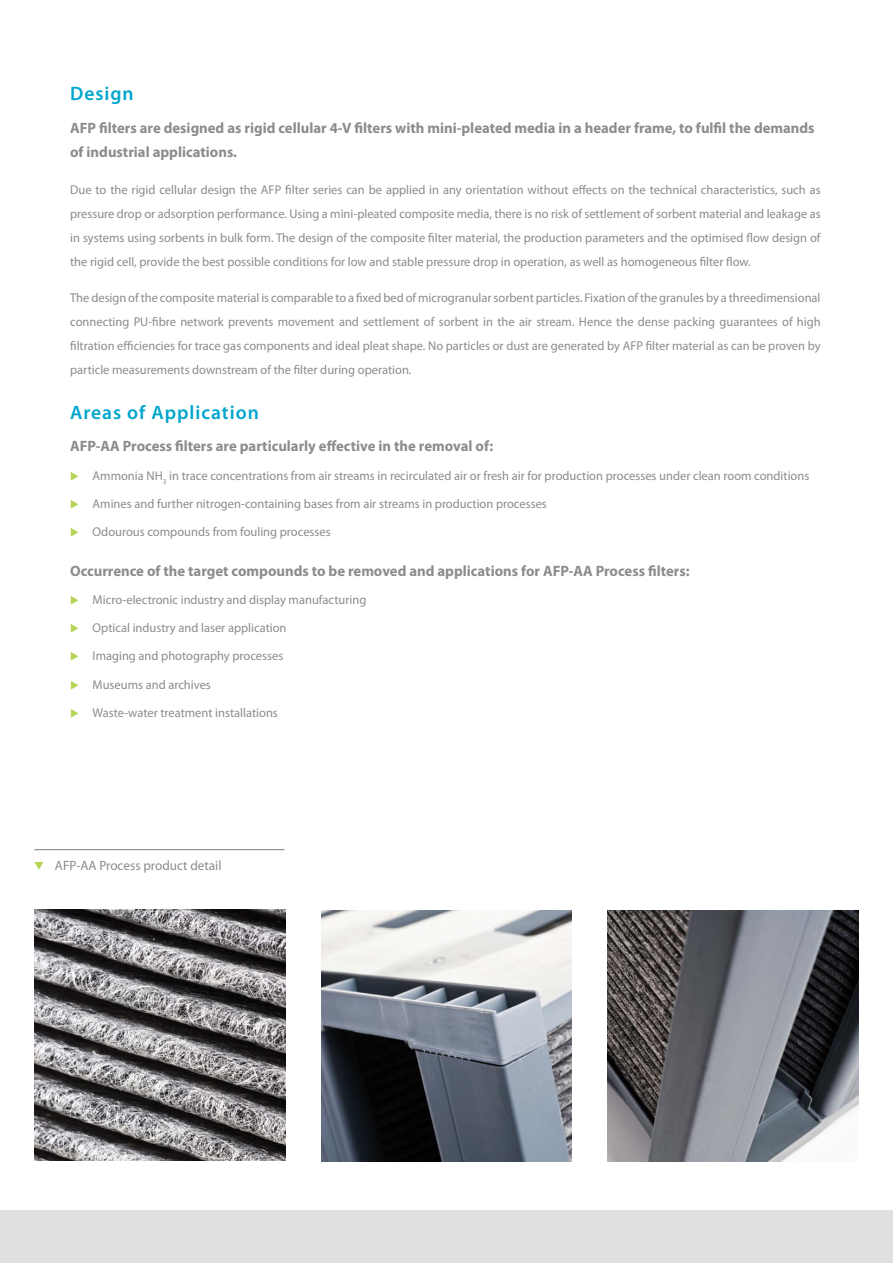
<style>
.page{position:relative;width:893px;height:1263px;background:#fff}
.page>*{position:absolute;margin:0;border:0;box-sizing:border-box;transform-origin:0 0}
.t1{font:600 19.5px "Myriad Pro";letter-spacing:.05em;color:#00a5cc}
.t2{font:700 15px/24px "Myriad Pro";color:#8b8c8d}
.t3{font:13.5px "Myriad Pro";color:#8b8c8d}
.t4{font:12.75px/24px "Myriad Pro";color:#8b8c8d;text-align:justify}
.s1{color:#b3d455}
</style>
<div class="page">
<div style="left:0;top:1210px;width:893px;height:53px;background:#dfe1df"></div>
<img style="left:608px;top:910px;width:250px;height:251px">
<img style="left:321px;top:910px;width:251px;height:251px">
<img style="left:34px;top:910px;width:251px;height:251px">
<hr style="left:34px;top:849px;width:250px;height:1px;background:#8b8c8d">
<svg style="left:34px;top:862px;width:10px;height:8px"></svg>
<h1 class="t1" style="left:70px;top:81px;width:65px">Design</h1>
<p class="t2" style="left:70px;top:115px;width:746px">AFP filters are designed as rigid cellular 4-V filters with mini-pleated media in a header frame, to fulfil the demands of industrial applications.</p>
<p class="t4" style="left:70px;top:177px;width:752px">Due to the rigid cellular design the AFP filter series can be applied in any orientation without effects on the technical characteristics, such as pressure drop or adsorption performance. Using a mini-pleated composite media, there is no risk of settlement of sorbent material and leakage as in systems using sorbents in bulk form. The design of the composite filter material, the production parameters and the optimised flow design of the rigid cell, provide the best possible conditions for low and stable pressure drop in operation, as well as homogeneous filter flow.</p>
<p class="t4" style="left:70px;top:286px;width:752px">The design of the composite material is comparable to a fixed bed of microgranular sorbent particles. Fixation of the granules by a threedimensional connecting PU-fibre network prevents movement and settlement of sorbent in the air stream. Hence the dense packing guarantees of high filtration efficiencies for trace gas components and ideal pleat shape. No particles or dust are generated by AFP filter material as can be proven by particle measurements downstream of the filter during operation.</p>
<h1 class="t1" style="left:70px;top:400px;width:190px">Areas of Application</h1>
<p class="t2" style="left:70px;top:434px;width:425px">AFP-AA Process filters are particularly effective in the removal of:</p>
<p class="t4" style="left:70px;top:463px;width:741px"><span class="s1">◆</span> Ammonia NH<sub>3</sub> in trace concentrations from air streams in recirculated air or fresh air for production processes under clean room conditions</p>
<p class="t4" style="left:70px;top:491px;width:478px"><span class="s1">◆</span> Amines and further nitrogen-containing bases from air streams in production processes</p>
<p class="t4" style="left:70px;top:520px;width:262px"><span class="s1">◆</span> Odourous compounds from fouling processes</p>
<p class="t2" style="left:70px;top:558px;width:621px">Occurrence of the target compounds to be removed and applications for AFP-AA Process filters:</p>
<p class="t4" style="left:70px;top:587px;width:298px"><span class="s1">◆</span> Micro-electronic industry and display manufacturing</p>
<p class="t4" style="left:70px;top:616px;width:218px"><span class="s1">◆</span> Optical industry and laser application</p>
<p class="t4" style="left:70px;top:644px;width:215px"><span class="s1">◆</span> Imaging and photography processes</p>
<p class="t4" style="left:70px;top:672px;width:142px"><span class="s1">◆</span> Museums and archives</p>
<p class="t4" style="left:70px;top:700px;width:209px"><span class="s1">◆</span> Waste-water treatment installations</p>
<p class="t3" style="left:55px;top:857px;width:168px">AFP-AA Process product detail</p>
</div>
